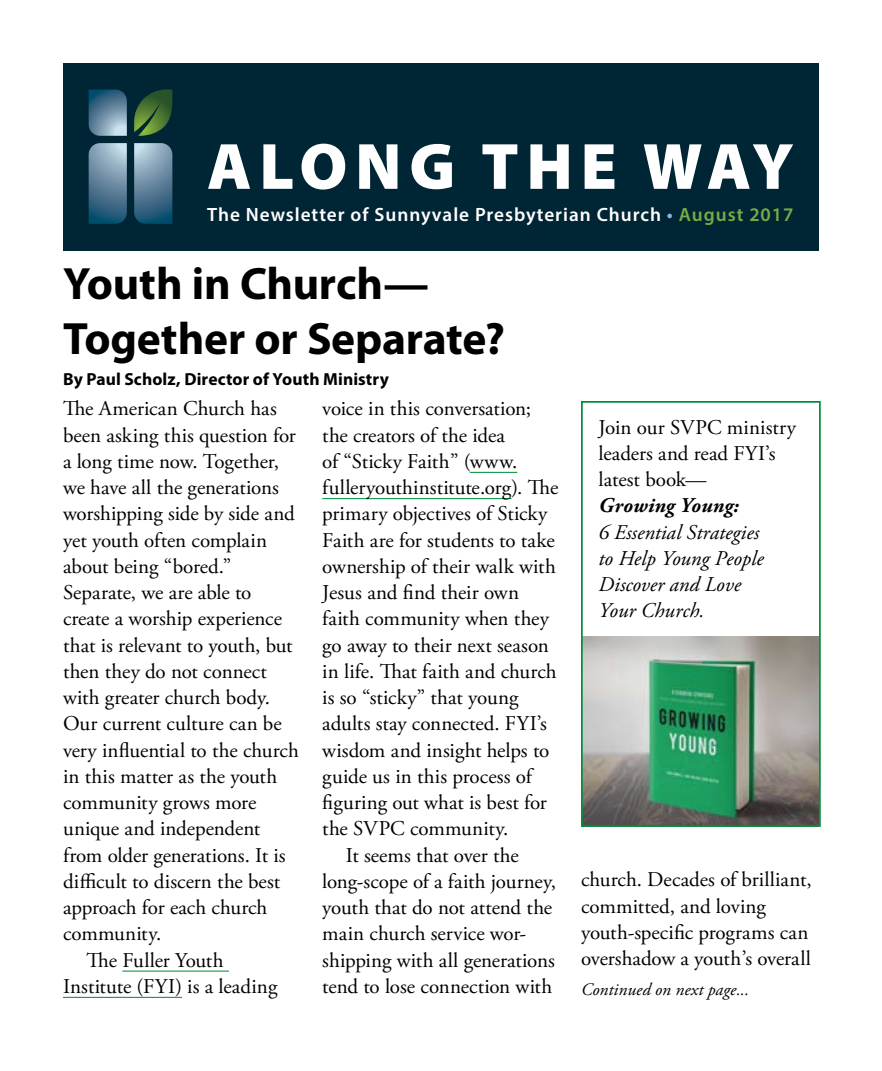
<style>
.page{position:relative;width:882px;height:1071px;background:#fff}
.page>*{position:absolute;margin:0;border:0;box-sizing:border-box;transform-origin:0 0}
.t1{font:900 65.98px "Myriad Pro";letter-spacing:.115em;color:#fff}
.t2{font:700 45.5px/54.6px "Myriad Pro";letter-spacing:-.005em;color:#000}
.t3{font:21px/26.2px "Adobe Garamond Pro";color:#000}
.t4{font:italic 21px/26.2px "Adobe Garamond Pro";color:#000}
.t5{font:italic 700 21px "Adobe Garamond Pro";letter-spacing:.005em;color:#000}
.t6{font:600 19.25px "Myriad Pro";letter-spacing:.05em;color:#fff}
.t7{font:700 17.5px "Myriad Pro";letter-spacing:.005em;color:#000}
.t8{font:italic 17.5px "Adobe Garamond Pro";letter-spacing:.01em;color:#000}
.s1{color:#77ac43}
</style>
<div class="page">
<img style="left:584px;top:636px;width:234px;height:188px">
<div style="left:63px;top:63px;width:756px;height:188px;background:#002535"></div>
<svg style="left:89px;top:90px;width:38px;height:46px"></svg>
<svg style="left:89px;top:143px;width:83px;height:81px"></svg>
<svg style="left:134px;top:90px;width:38px;height:46px"></svg>
<hr style="left:122px;top:971px;width:107px;height:1px;background:#00923d">
<hr style="left:63px;top:997px;width:119px;height:1px;background:#00923d">
<hr style="left:470px;top:472px;width:47px;height:1px;background:#00923d">
<hr style="left:322px;top:498px;width:190px;height:1px;background:#00923d">
<div style="left:581px;top:401px;width:240px;height:426px;border:2px solid #00923d"></div>
<h1 class="t1" style="left:207px;top:123px;width:588px">ALONG THE WAY</h1>
<p class="t6" style="left:207px;top:202px;width:588px">The Newsletter of Sunnyvale Presbyterian Church <span class="s1">August 2017</span></p>
<h2 class="t2" style="left:63px;top:255px;width:443px">Youth in Church—<br>Together or Separate?</h2>
<p class="t7" style="left:63px;top:367px;width:327px">By Paul Scholz, Director of Youth Ministry</p>
<p class="t3" style="left:63px;top:396px;width:215px">The American Church has</p>
<p class="t3" style="left:63px;top:423px;width:234px">been asking this question for</p>
<p class="t3" style="left:63px;top:449px;width:218px">a long time now. Together,</p>
<p class="t3" style="left:63px;top:475px;width:217px">we have all the generations</p>
<p class="t3" style="left:63px;top:501px;width:233px">worshipping side by side and</p>
<p class="t3" style="left:63px;top:528px;width:206px">yet youth often complain</p>
<p class="t3" style="left:63px;top:554px;width:170px">about being “bored.”</p>
<p class="t3" style="left:63px;top:580px;width:190px">Separate, we are able to</p>
<p class="t3" style="left:63px;top:606px;width:221px">create a worship experience</p>
<p class="t3" style="left:63px;top:633px;width:231px">that is relevant to youth, but</p>
<p class="t3" style="left:63px;top:659px;width:205px">then they do not connect</p>
<p class="t3" style="left:63px;top:685px;width:209px">with greater church body.</p>
<p class="t3" style="left:63px;top:711px;width:220px">Our current culture can be</p>
<p class="t3" style="left:63px;top:738px;width:237px">very influential to the church</p>
<p class="t3" style="left:63px;top:764px;width:216px">in this matter as the youth</p>
<p class="t3" style="left:63px;top:790px;width:195px">community grows more</p>
<p class="t3" style="left:63px;top:816px;width:199px">unique and independent</p>
<p class="t3" style="left:63px;top:843px;width:224px">from older generations. It is</p>
<p class="t3" style="left:63px;top:869px;width:219px">difficult to discern the best</p>
<p class="t3" style="left:63px;top:895px;width:206px">approach for each church</p>
<p class="t3" style="left:63px;top:921px;width:100px">community.</p>
<p class="t3" style="left:87px;top:948px;width:139px">The Fuller Youth</p>
<p class="t3" style="left:63px;top:974px;width:216px">Institute (FYI) is a leading</p>
<p class="t3" style="left:322px;top:396px;width:210px">voice in this conversation;</p>
<p class="t3" style="left:322px;top:423px;width:184px">the creators of the idea</p>
<p class="t3" style="left:322px;top:449px;width:197px">of “Sticky Faith” (www.</p>
<p class="t3" style="left:322px;top:475px;width:238px">fulleryouthinstitute.org). The</p>
<p class="t3" style="left:322px;top:501px;width:227px">primary objectives of Sticky</p>
<p class="t3" style="left:322px;top:528px;width:234px">Faith are for students to take</p>
<p class="t3" style="left:322px;top:554px;width:235px">ownership of their walk with</p>
<p class="t3" style="left:322px;top:580px;width:198px">Jesus and find their own</p>
<p class="t3" style="left:322px;top:606px;width:228px">faith community when they</p>
<p class="t3" style="left:322px;top:633px;width:228px">go away to their next season</p>
<p class="t3" style="left:322px;top:659px;width:236px">in life. That faith and church</p>
<p class="t3" style="left:322px;top:685px;width:198px">is so “sticky” that young</p>
<p class="t3" style="left:322px;top:711px;width:226px">adults stay connected. FYI’s</p>
<p class="t3" style="left:322px;top:738px;width:229px">wisdom and insight helps to</p>
<p class="t3" style="left:322px;top:764px;width:211px">guide us in this process of</p>
<p class="t3" style="left:322px;top:790px;width:226px">figuring out what is best for</p>
<p class="t3" style="left:322px;top:816px;width:188px">the SVPC community.</p>
<p class="t3" style="left:346px;top:843px;width:174px">It seems that over the</p>
<p class="t3" style="left:322px;top:869px;width:235px">long-scope of a faith journey,</p>
<p class="t3" style="left:322px;top:895px;width:231px">youth that do not attend the</p>
<p class="t3" style="left:322px;top:921px;width:205px">main church service wor-</p>
<p class="t3" style="left:322px;top:948px;width:234px">shipping with all generations</p>
<p class="t3" style="left:322px;top:974px;width:231px">tend to lose connection with</p>
<p class="t3" style="left:598px;top:415px;width:199px">Join our SVPC ministry leaders and read FYI’s latest book—</p>
<p class="t5" style="left:598px;top:494px;width:142px">Growing Young:</p>
<p class="t4" style="left:598px;top:520px;width:167px">6 Essential Strategies to Help Young People<br>Discover and Love<br>Your Church.</p>
<p class="t3" style="left:581px;top:867px;width:232px">church. Decades of brilliant, committed, and loving youth-specific programs can overshadow a youth’s overall</p>
<p class="t8" style="left:581px;top:979px;width:170px">Continued on next page...</p>
</div>
